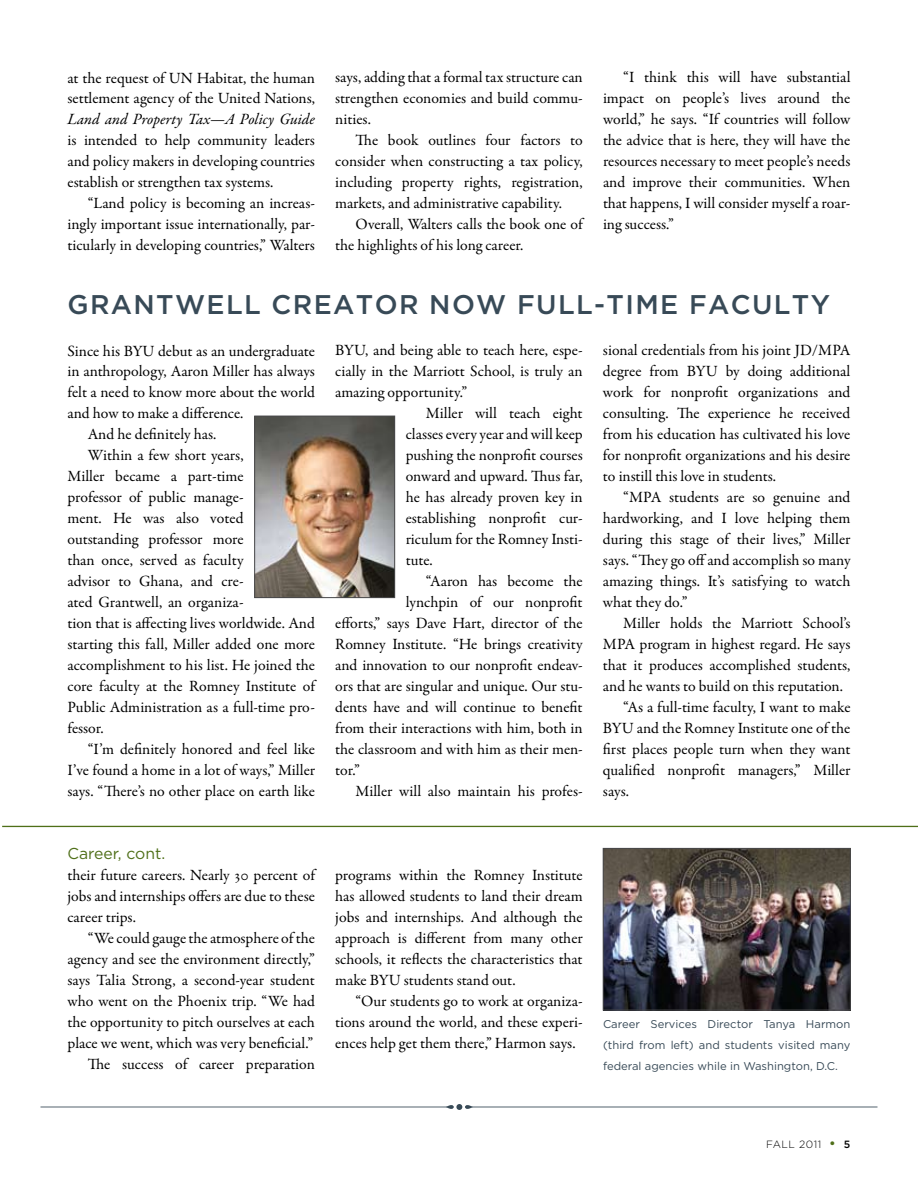
<style>
.page{position:relative;width:918px;height:1188px;background:#fff}
.page>*{position:absolute;margin:0;border:0;box-sizing:border-box;transform-origin:0 0}
.t1{font:500 27px "Gotham";letter-spacing:.05em;color:#384a57}
.t2{font:15.75px/21px "Garamond Premr Pro";letter-spacing:-.005em;color:#000;text-align:justify}
.t3{font:italic 15.75px "Garamond Premr Pro";color:#000}
.t4{font:15.75px "Gotham";color:#4f6f19}
.t5{font:11.25px/21px "Gotham";color:#384a57;text-align:justify}
.t6{font:300 10.5px "Gotham";letter-spacing:.05em;color:#000}
.s1{font-weight:500;font-size:13.5px;color:#4f6f19}
.s2{font-weight:500}
</style>
<div class="page">
<hr style="left:2px;top:826px;width:916px;height:1px;background:#4f6f19">
<img style="left:605px;top:850px;width:243px;height:158px">
<div style="left:603px;top:848px;width:247px;height:162px;border:1px solid #48484a"></div>
<img style="left:256px;top:418px;width:137px;height:178px">
<div style="left:254px;top:416px;width:141px;height:182px;border:1px solid #48484a"></div>
<svg style="left:40px;top:1104px;width:837px;height:6px"></svg>
<p class="t2" style="left:68px;top:67px;width:249px">at the request of UN Habitat, the human settlement agency of the United Nations,</p>
<p class="t3" style="left:68px;top:110px;width:249px">Land and Property Tax—A Policy Guide</p>
<p class="t2" style="left:68px;top:130px;width:249px">is intended to help community leaders and policy makers in developing countries establish or strengthen tax systems.</p>
<p class="t2" style="left:68px;top:193px;width:249px;text-indent:20px">“Land policy is becoming an increas&shy;ingly important issue internationally, par&shy;ticularly in developing countries,” Walters</p>
<p class="t2" style="left:335px;top:67px;width:249px">says, adding that a formal tax structure can strengthen economies and build commu&shy;nities.</p>
<p class="t2" style="left:335px;top:130px;width:249px;text-indent:20px">The book outlines four factors to consider when constructing a tax policy, including property rights, registration, markets, and administrative capability.</p>
<p class="t2" style="left:335px;top:214px;width:249px;text-indent:20px">Overall, Walters calls the book one of the highlights of his long career.</p>
<p class="t2" style="left:603px;top:67px;width:249px;text-indent:20px">“I think this will have substantial impact on people’s lives around the world,” he says. “If countries will follow the advice that is here, they will have the resources necessary to meet people’s needs and improve their communities. When that happens, I will consider myself a roar&shy;ing success.”</p>
<h1 class="t1" style="left:68px;top:288px;width:764px">GRANTWELL CREATOR NOW FULL-TIM E FACULTY</h1>
<p class="t2" style="left:68px;top:340px;width:249px">Since his BYU debut as an undergraduate</p>
<p class="t2" style="left:68px;top:361px;width:249px">in anthropology, Aaron Miller has always</p>
<p class="t2" style="left:68px;top:382px;width:249px">felt a need to know more about the world</p>
<p class="t2" style="left:68px;top:403px;width:178px">and how to make a difference.</p>
<p class="t2" style="left:88px;top:424px;width:130px">And he definitely has.</p>
<p class="t2" style="left:88px;top:445px;width:157px">Within a few short years,</p>
<p class="t2" style="left:68px;top:466px;width:178px">Miller became a part-time</p>
<p class="t2" style="left:68px;top:487px;width:178px">professor of public manage-</p>
<p class="t2" style="left:68px;top:508px;width:178px">ment. He was also voted</p>
<p class="t2" style="left:68px;top:529px;width:178px">outstanding professor more</p>
<p class="t2" style="left:68px;top:550px;width:178px">than once, served as faculty</p>
<p class="t2" style="left:68px;top:571px;width:178px">advisor to Ghana, and cre-</p>
<p class="t2" style="left:68px;top:592px;width:178px">ated Grantwell, an organiza-</p>
<p class="t2" style="left:68px;top:613px;width:249px">tion that is affecting lives worldwide. And</p>
<p class="t2" style="left:68px;top:634px;width:249px">starting this fall, Miller added one more</p>
<p class="t2" style="left:68px;top:655px;width:249px">accomplishment to his list. He joined the</p>
<p class="t2" style="left:68px;top:676px;width:249px">core faculty at the Romney Institute of</p>
<p class="t2" style="left:68px;top:697px;width:249px">Public Administration as a full-time pro-</p>
<p class="t2" style="left:68px;top:718px;width:38px">fessor.</p>
<p class="t2" style="left:88px;top:739px;width:229px">“I’m definitely honored and feel like</p>
<p class="t2" style="left:68px;top:760px;width:249px">I’ve found a home in a lot of ways,” Miller</p>
<p class="t2" style="left:68px;top:781px;width:249px">says. “There’s no other place on earth like</p>
<p class="t2" style="left:603px;top:340px;width:249px">sional credentials from his joint JD/MPA degree from BYU by doing additional work for nonprofit organizations and consulting. The experience he received from his education has cultivated his love for nonprofit organizations and his desire to instill this love in students.</p>
<p class="t2" style="left:603px;top:487px;width:249px;text-indent:20px">“MPA students are so genuine and hardworking, and I love helping them during this stage of their lives,” Miller says. “They go off and accomplish so many amazing things. It’s satisfying to watch what they do.”</p>
<p class="t2" style="left:623px;top:613px;width:229px">Miller holds the Marriott School’s</p>
<p class="t2" style="left:603px;top:634px;width:249px">MPA program in highest regard. He says</p>
<p class="t2" style="left:603px;top:655px;width:249px">that it produces accomplished students,</p>
<p class="t2" style="left:603px;top:676px;width:242px">and he wants to build on this reputation.</p>
<p class="t2" style="left:623px;top:697px;width:229px">“As a full-time faculty, I want to make</p>
<p class="t2" style="left:603px;top:718px;width:249px">BYU and the Romney Institute one of the</p>
<p class="t2" style="left:603px;top:739px;width:249px">first places people turn when they want</p>
<p class="t2" style="left:603px;top:760px;width:249px">qualified nonprofit managers,” Miller</p>
<p class="t2" style="left:603px;top:781px;width:28px">says.</p>
<p class="t2" style="left:335px;top:340px;width:249px">BYU, and being able to teach here, espe-</p>
<p class="t2" style="left:335px;top:361px;width:249px">cially in the Marriott School, is truly an</p>
<p class="t2" style="left:335px;top:382px;width:134px">amazing opportunity.”</p>
<p class="t2" style="left:426px;top:403px;width:158px">Miller will teach eight</p>
<p class="t2" style="left:406px;top:424px;width:179px">classes every year and will keep</p>
<p class="t2" style="left:406px;top:445px;width:178px">pushing the nonprofit courses</p>
<p class="t2" style="left:406px;top:466px;width:178px">onward and upward. Thus far,</p>
<p class="t2" style="left:406px;top:487px;width:178px">he has already proven key in</p>
<p class="t2" style="left:406px;top:508px;width:179px">establishing nonprofit cur-</p>
<p class="t2" style="left:406px;top:529px;width:178px">riculum for the Romney Insti-</p>
<p class="t2" style="left:406px;top:550px;width:29px">tute.</p>
<p class="t2" style="left:426px;top:571px;width:158px">“Aaron has become the</p>
<p class="t2" style="left:406px;top:592px;width:178px">lynchpin of our nonprofit</p>
<p class="t2" style="left:335px;top:613px;width:249px">efforts,” says Dave Hart, director of the</p>
<p class="t2" style="left:335px;top:634px;width:249px">Romney Institute. “He brings creativity</p>
<p class="t2" style="left:335px;top:655px;width:249px">and innovation to our nonprofit endeav-</p>
<p class="t2" style="left:335px;top:676px;width:249px">ors that are singular and unique. Our stu-</p>
<p class="t2" style="left:335px;top:697px;width:249px">dents have and will continue to benefit</p>
<p class="t2" style="left:335px;top:718px;width:249px">from their interactions with him, both in</p>
<p class="t2" style="left:335px;top:739px;width:249px">the classroom and with him as their men-</p>
<p class="t2" style="left:335px;top:760px;width:26px">tor.”</p>
<p class="t2" style="left:355px;top:781px;width:229px">Miller will also maintain his profes-</p>
<p class="t4" style="left:67px;top:844px;width:97px">Career, cont.</p>
<p class="t2" style="left:67px;top:865px;width:249px">their future careers. Nearly 30 percent of jobs and internships offers are due to these career trips.</p>
<p class="t2" style="left:67px;top:928px;width:249px;text-align:right">“We could gauge the atmosphere of the agency and see the environment directly,” says Talia Strong, a second-year student who went on the Phoenix trip. “We had the opportunity to pitch ourselves at each place we went, which was very beneficial.” The success of career preparation</p>
<p class="t2" style="left:335px;top:865px;width:249px">programs within the Romney Institute has allowed students to land their dream jobs and internships. And although the approach is different from many other schools, it reflects the characteristics that make BYU students stand out.</p>
<p class="t2" style="left:335px;top:991px;width:249px;text-indent:20px">“Our students go to work at organiza&shy;tions around the world, and these experi&shy;ences help get them there,” Harmon says.</p>
<p class="t5" style="left:603px;top:1013px;width:249px">Career Services Director Tanya Harmon (third from left) and students visited many federal agencies while in Washington, D.C.</p>
<p class="t6" style="left:766px;top:1137px;width:86px">FALL 2011 <span class="s1">•</span> <span class="s2">5</span></p>
</div>
